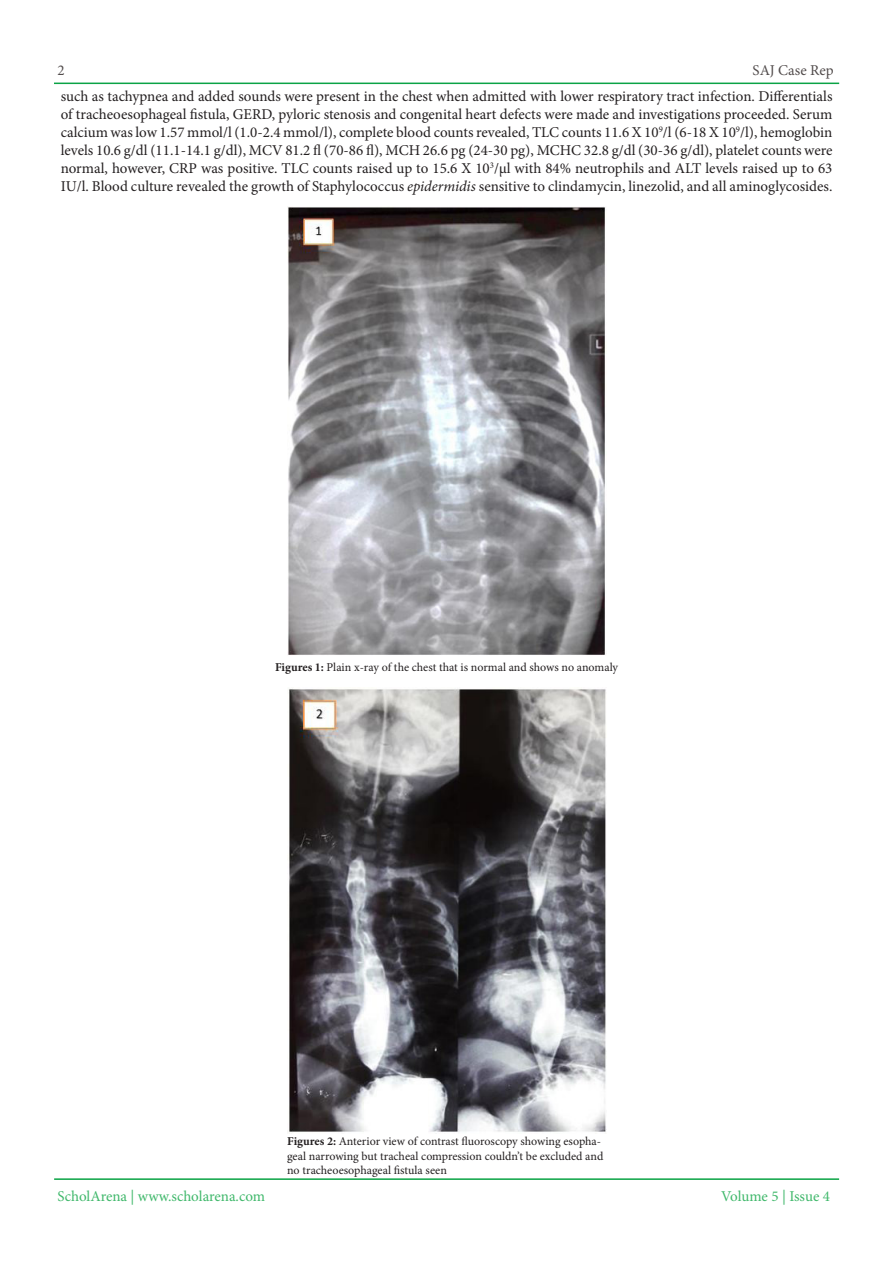
<style>
.page{position:relative;width:893px;height:1263px;background:#fff}
.page>*{position:absolute;margin:0;border:0;box-sizing:border-box;transform-origin:0 0}
.t1{font:15px/18px "Minion Pro";color:#231f20;text-align:justify}
.t2{font:15px "Minion Pro";letter-spacing:-.005em;color:#40b86b}
.t3{font:15px "Minion Pro";color:#524c4c}
.t4{font:12px "Minion Pro";letter-spacing:-.005em;color:#231f20}
.s1{font-style:italic}
.s2{font-weight:700}
</style>
<div class="page">
<hr style="left:54px;top:83px;width:785px;height:1px;background:#0aa345">
<hr style="left:54px;top:1178px;width:785px;height:2px;background:#0aa345">
<img style="left:287px;top:207px;width:319px;height:448px">
<img style="left:287px;top:689px;width:319px;height:443px">
<p class="t3" style="left:753px;top:60px;width:83px">SAJ Case Rep</p>
<p class="t3" style="left:57px;top:60px;width:9px">2</p>
<p class="t1" style="left:61px;top:88px;width:773px">such as tachypnea and added sounds were present in the chest when admitted with lower respiratory tract infection. Differentials of tracheoesophageal fistula, GERD, pyloric stenosis and congenital heart defects were made and investigations proceeded. Serum calcium was low 1.57 mmol (l/ 1.0-2.4 mmol ,)l/ complete blood counts revealed, TLC counts 11.6 X 10<sup>9</sup> (l/ 6-18 X 10<sup>9</sup> ,)l/ hemoglobin levels 10.6 /g dl (11.1-14.1 /g dl ,) MCV 81.2 fl (70-86 ,)f l MCH 26.6 pg (24-30 pg ,) MCHC 32.8 /g dl (30-36 /g dl ,) platelet counts were normal, however, CRP was positive. TLC counts raised up to 15.6 X 10<sup>3</sup> µl with 84% neutrophils and ALT levels raised up to 63</p>
<p class="t1" style="left:61px;top:160px;width:773px;text-indent:433px">/<br>IU .l/ Blood culture revealed the growth of Staphylococcus <span class="s1">epidermidis</span> sensitive to clindamycin, linezolid, and all aminoglycosides.</p>
<p class="t4" style="left:275px;top:659px;width:345px"><span class="s2">Figures 1:</span> Plain -x ray of the chest that is normal and shows no anomaly</p>
<p class="t2" style="left:58px;top:1186px;width:209px">ScholArena | www.scholarena.com</p>
<p class="t4" style="left:287px;top:1133px;width:315px"><span class="s2">Figures 2:</span> Anterior view of contrast fluoroscopy showing esopha-</p>
<p class="t4" style="left:287px;top:1162px;width:161px">no tracheoesophageal fistula seen</p>
<p class="t4" style="left:287px;top:1148px;width:318px">geal narrowing but tracheal compression couldnt’ be excluded and</p>
<p class="t2" style="left:721px;top:1186px;width:110px">Volume 5 | Issue 4</p>
</div>
